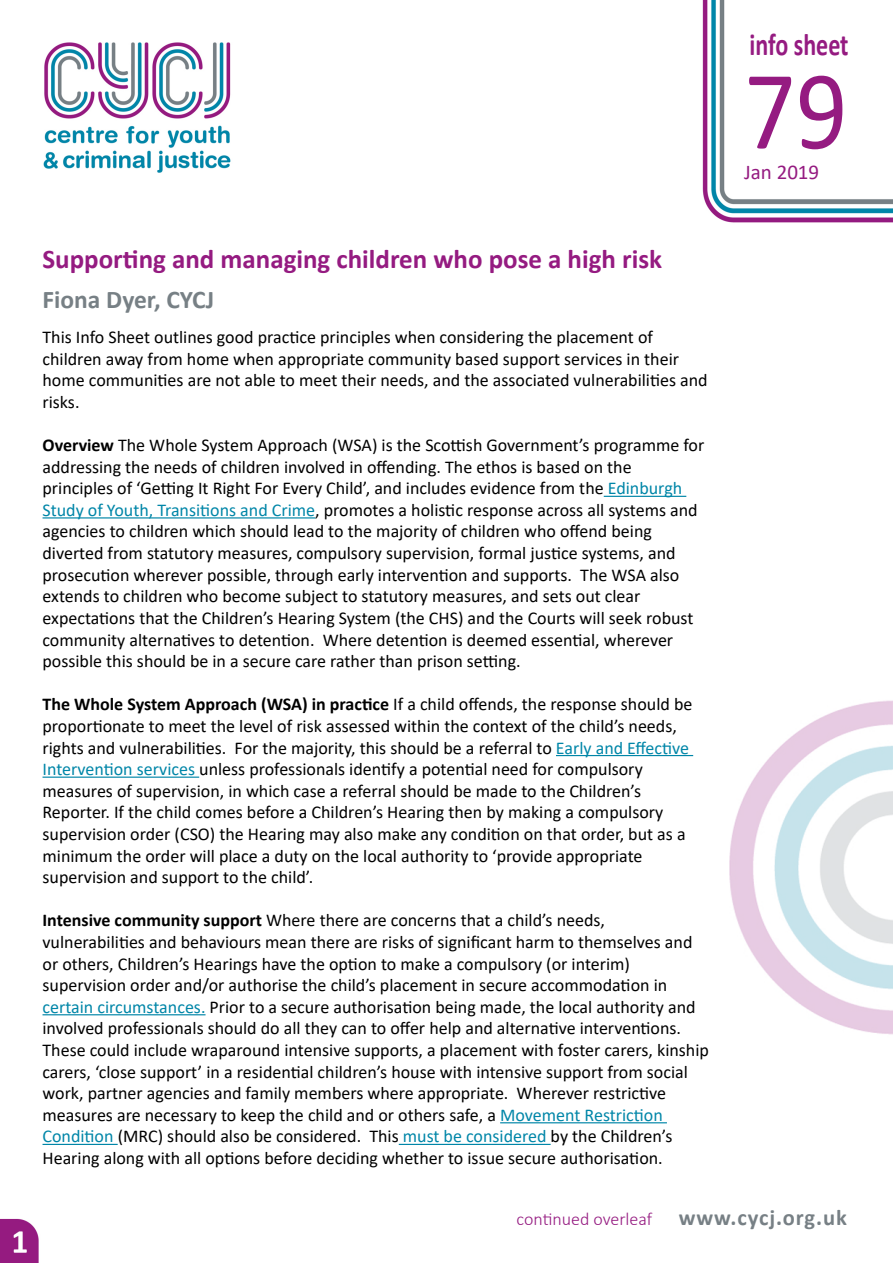
<style>
.page{position:relative;width:893px;height:1263px;background:#fff}
.page>*{position:absolute;margin:0;border:0;box-sizing:border-box;transform-origin:0 0}
.t1{font:113.25px "Calibri";color:#951b81;scale:.9 1}
.t2{font:700 31.2px "Calibri";color:#951b81;scale:.77 1}
.t3{font:700 27px "Calibri";color:#951b81}
.t4{font:700 25.5px "Calibri";color:#778085}
.t5{font:21px "Calibri";color:#951b81}
.t6{font:18px/21.6px "Calibri";color:#000}
.t7{font:300 18px "Calibri";color:#951b81}
.s1{font-weight:700}
.s2{color:#0086a8}
.s3{font-weight:700;font-size:22.5px;color:#778085}
</style>
<div class="page">
<img style="left:702px;top:0;width:191px;height:223px">
<img style="left:43px;top:43px;width:188px;height:130px">
<img style="left:729px;top:700px;width:164px;height:335px">
<hr style="left:604px;top:496px;width:82px;height:1px;background:#0086a8">
<hr style="left:43px;top:517px;width:272px;height:1px;background:#0086a8">
<hr style="left:556px;top:755px;width:137px;height:1px;background:#0086a8">
<hr style="left:43px;top:776px;width:156px;height:2px;background:#0086a8">
<hr style="left:43px;top:1014px;width:163px;height:1px;background:#0086a8">
<hr style="left:500px;top:1122px;width:167px;height:1px;background:#0086a8">
<hr style="left:43px;top:1144px;width:75px;height:1px;background:#0086a8">
<hr style="left:399px;top:1144px;width:152px;height:1px;background:#0086a8">
<img style="left:0;top:1218px;width:39px;height:45px">
<h3 class="t3" style="left:43px;top:240px;width:621px">Supporting and managing children who pose a high risk</h3>
<h3 class="t4" style="left:43px;top:282px;width:173px">Fiona Dyer, CYCJ</h3>
<p class="t6" style="left:43px;top:326px;width:667px">This Info Sheet outlines good practice principles when considering the placement of children away from home when appropriate community based support services in their home communities are not able to meet their needs, and the associated vulnerabilities and risks.</p>
<p class="t6" style="left:43px;top:434px;width:663px"><span class="s1">Overview</span> The Whole System Approach (WSA) is the Scottish Government’s programme for addressing the needs of children involved in offending. The ethos is based on the principles of ‘Getting It Right For Every Child’, and includes evidence from the <span class="s2">Edinburgh Study of Youth, Transitions and Crime</span>, promotes a holistic response across all systems and agencies to children which should lead to the majority of children who offend being diverted from statutory measures, compulsory supervision, formal justice systems, and prosecution wherever possible, through early intervention and supports. The WSA also extends to children who become subject to statutory measures, and sets out clear expectations that the Children’s Hearing System (the CHS) and the Courts will seek robust community alternatives to detention. Where detention is deemed essential, wherever possible this should be in a secure care rather than prison setting.</p>
<p class="t6" style="left:43px;top:693px;width:651px"><span class="s1">The Whole System Approach (WSA) in practice</span> If a child offends, the response should be proportionate to meet the level of risk assessed within the context of the child’s needs, rights and vulnerabilities. For the majority, this should be a referral to <span class="s2">Early and Effective Intervention services</span> unless professionals identify a potential need for compulsory measures of supervision, in which case a referral should be made to the Children’s Reporter. If the child comes before a Children’s Hearing then by making a compulsory supervision order (CSO) the Hearing may also make any condition on that order, but as a minimum the order will place a duty on the local authority to ‘provide appropriate supervision and support to the child’.</p>
<p class="t6" style="left:43px;top:909px;width:668px"><span class="s1">Intensive community support</span> Where there are concerns that a child’s needs, vulnerabilities and behaviours mean there are risks of significant harm to themselves and or others, Children’s Hearings have the option to make a compulsory (or interim) supervision order and/or authorise the child’s placement in secure accommodation in <span class="s2">certain circumstances.</span> Prior to a secure authorisation being made, the local authority and involved professionals should do all they can to offer help and alternative interventions.<br>These could include wraparound intensive supports, a placement with foster carers, kinship carers, ‘close support’ in a residential children’s house with intensive support from social work, partner agencies and family members where appropriate. Wherever restrictive measures are necessary to keep the child and or others safe, a <span class="s2">Movement Restriction Condition</span> (MRC) should also be considered. This <span class="s2">must be considered</span> by the Children’s Hearing along with all options before deciding whether to issue secure authorisation.</p>
<h2 class="t2" style="left:750px;top:22px;width:130px">info sheet</h2>
<h1 class="t1" style="left:744px;top:32px;width:116px">79</h1>
<p class="t5" style="left:744px;top:157px;width:77px">Jan 2019</p>
<p class="t7" style="left:517px;top:1207px;width:332px">continued overleaf <span class="s3">www.cycj.org.uk</span></p>
</div>
